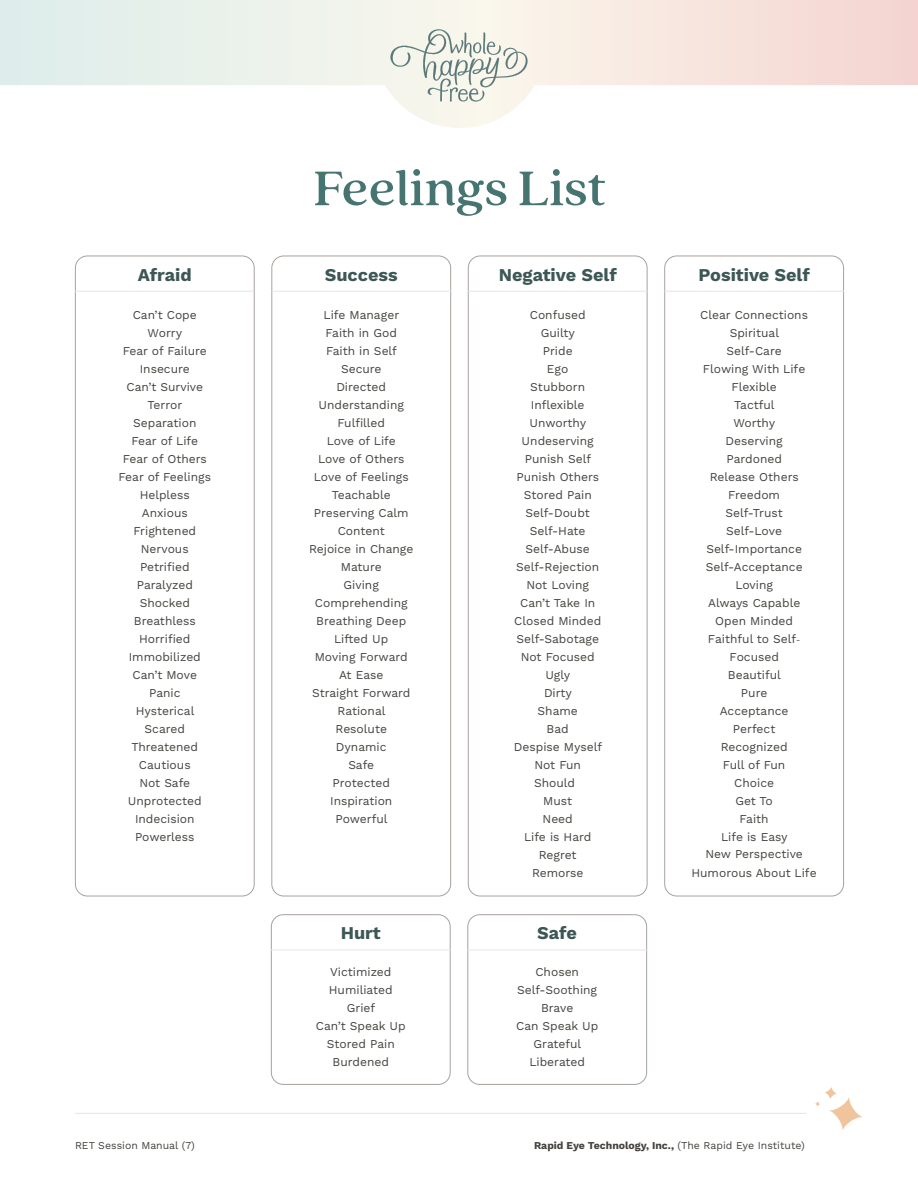
<style>
.page{position:relative;width:918px;height:1188px;background:#fff}
.page>*{position:absolute;margin:0;border:0;box-sizing:border-box;transform-origin:0 0}
.t1{font:500 54px "Quincy CF";color:#467471}
.t2{font:700 18px "Work Sans";color:#3c5755}
.t3{font:12px/18px "Work Sans";color:#45423e;text-align:center}
.t4{font:700 10.5px "Work Sans";color:#44413d}
.t5{font:10.5px "Work Sans";color:#44413d}
.s1{font-family:"Minion Pro"}
.s2{font-weight:400}
</style>
<div class="page">
<svg style="left:0;top:0;width:918px;height:128px"></svg>
<svg style="left:390px;top:29px;width:138px;height:73px;background:#dfe2da"></svg>
<hr style="left:75px;top:1113px;width:731px;height:1px;background:#e7e5e4">
<svg style="left:828px;top:1096px;width:35px;height:35px"></svg>
<svg style="left:824px;top:1086px;width:13px;height:14px"></svg>
<svg style="left:815px;top:1101px;width:5px;height:6px"></svg>
<div style="left:75px;top:256px;width:180px;height:640px;border:1px solid #a8a29e;border-radius:12px"></div>
<div style="left:271px;top:914px;width:180px;height:171px;border:1px solid #a8a29e;border-radius:12px"></div>
<div style="left:271px;top:256px;width:180px;height:640px;border:1px solid #a8a29e;border-radius:12px"></div>
<div style="left:467px;top:914px;width:180px;height:171px;border:1px solid #a8a29e;border-radius:12px"></div>
<div style="left:468px;top:256px;width:179px;height:640px;border:1px solid #a8a29e;border-radius:12px"></div>
<div style="left:664px;top:256px;width:180px;height:640px;border:1px solid #a8a29e;border-radius:12px"></div>
<hr style="left:75px;top:291px;width:180px;height:1px;background:#e7e5e4">
<hr style="left:271px;top:950px;width:180px;height:1px;background:#e7e5e4">
<hr style="left:271px;top:291px;width:180px;height:1px;background:#e7e5e4">
<hr style="left:467px;top:950px;width:180px;height:1px;background:#e7e5e4">
<hr style="left:468px;top:291px;width:179px;height:1px;background:#e7e5e4">
<hr style="left:664px;top:291px;width:180px;height:1px;background:#e7e5e4">
<h2 class="t2" style="left:138px;top:264px;width:56px">Afraid</h2>
<p class="t3" style="left:119px;top:306px;width:94px">Can’t Cope<br>Worry<br>Fear of Failure<br>Insecure<br>Can’t Survive<br>Terror<br>Separation<br>Fear of Life<br>Fear of Others<br>Fear of Feelings<br>Helpless<br>Anxious<br>Frightened<br>Nervous<br>Petrified<br>Paralyzed<br>Shocked<br>Breathless<br>Horrified<br>Immobilized<br>Can’t Move<br>Panic<br>Hysterical<br>Scared<br>Threatened<br>Cautious<br>Not Safe<br>Unprotected<br>Indecision<br>Powerless</p>
<h1 class="t1" style="left:313px;top:150px;width:294px">Feelings List</h1>
<h2 class="t2" style="left:325px;top:264px;width:74px">Success</h2>
<h2 class="t2" style="left:499px;top:264px;width:120px">Negative Self</h2>
<h2 class="t2" style="left:699px;top:264px;width:113px">Positive Self</h2>
<p class="t3" style="left:309px;top:306px;width:106px">Life Manager<br>Faith in God<br>Faith in Self<br>Secure<br>Directed<br>Understanding<br>Fulfilled<br>Love of Life<br>Love of Others<br>Love of Feelings<br>Teachable<br>Preserving Calm<br>Content<br>Rejoice in Change<br>Mature<br>Giving<br>Comprehending<br>Breathing Deep<br>Lifted Up<br>Moving Forward<br>At Ease<br>Straight Forward<br>Rational<br>Resolute<br>Dynamic<br>Safe<br>Protected<br>Inspiration<br>Powerful</p>
<p class="t3" style="left:514px;top:306px;width:90px">Confused<br>Guilty<br>Pride<br>Ego<br>Stubborn<br>Inflexible<br>Unworthy<br>Undeserving<br>Punish Self<br>Punish Others<br>Stored Pain<br>Self-Doubt<br>Self-Hate<br>Self-Abuse<br>Self-Rejection<br>Not Loving<br>Can’t Take In<br>Closed Minded<br>Self-Sabotage<br>Not Focused<br>Ugly<br>Dirty<br>Shame<br>Bad<br>Despise Myself<br>Not Fun<br>Should<br>Must<br>Need<br>Life is Hard<br>Regret<br>Remorse</p>
<p class="t3" style="left:691px;top:306px;width:127px">Clear Connections<br>Spiritual<br>Self-Care<br>Flowing With Life<br>Flexible<br>Tactful<br>Worthy<br>Deserving<br>Pardoned<br>Release Others<br>Freedom<br>Self-Trust<br>Self-Love<br>Self-Importance<br>Self-Acceptance<br>Loving<br>Always Capable<br>Open Minded<br>Faithful to Self<span class="s1">-<br></span>Focused<br>Beautiful<br>Pure<br>Acceptance<br>Perfect<br>Recognized<br>Full of Fun<br>Choice<br>Get To<br>Faith<br>Life is Easy<br>New Perspective<br>Humorous About Life</p>
<h2 class="t2" style="left:341px;top:923px;width:41px">Hurt</h2>
<h2 class="t2" style="left:537px;top:923px;width:41px">Safe</h2>
<p class="t3" style="left:316px;top:964px;width:91px">Victimized<br>Humiliated<br>Grief<br>Can’t Speak Up<br>Stored Pain<br>Burdened</p>
<p class="t3" style="left:516px;top:964px;width:84px">Chosen<br>Self-Soothing<br>Brave<br>Can Speak Up<br>Grateful<br>Liberated</p>
<p class="t5" style="left:75px;top:1140px;width:121px">RET Session Manual (7)</p>
<p class="t4" style="left:534px;top:1140px;width:272px">Rapid Eye Technology, Inc., <span class="s2">(The Rapid Eye Institute)</span></p>
</div>
